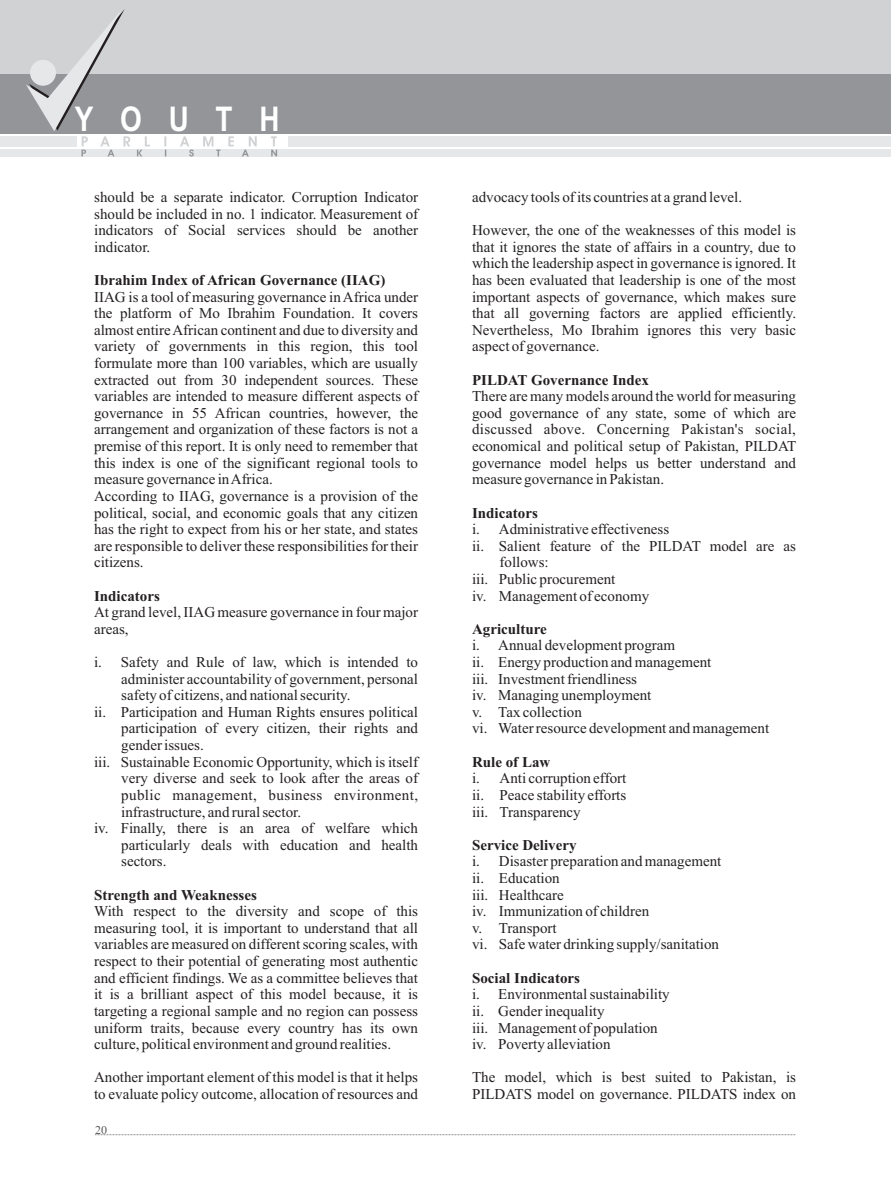
<style>
.page{position:relative;width:891px;height:1188px;background:#fff}
.page>*{position:absolute;margin:0;border:0;box-sizing:border-box;transform-origin:0 0}
.t1{font:700 34.05px "Arial Narrow";letter-spacing:.785em;color:#fff}
.t2{font:15px/16.6px "Times New Roman";color:#231f20}
.t3{font:700 15px "Times New Roman";color:#231f20}
.t4{font:15px "Times New Roman";letter-spacing:.03em;color:#231f20}
.t5{font:12px "Times New Roman";color:#57585a}
</style>
<div class="page">
<div style="left:1px;top:72px;width:890px;height:62px;background:#939598"></div>
<div style="left:288px;top:136px;width:603px;height:10px;background:#e6e7e9"></div>
<div style="left:0;top:149px;width:891px;height:8px;background:#e6e7e9"></div>
<div style="left:0;top:0;width:891px;height:73px;background:#d1d2d4"></div>
<svg style="left:26px;top:9px;width:251px;height:148px"></svg>
<div style="left:0;top:136px;width:76px;height:10px;background:#e6e7e9"></div>
<svg style="left:95px;top:1134px;width:701px;height:1px"></svg>
<h1 class="t1" style="left:75px;top:106px;width:206px">YOUTH</h1>
<p class="t2" style="left:94px;top:190px;width:326px;text-align:justify">should be a separate indicator. Corruption Indicator should be included in no. 1 indicator. Measurement of indicators of Social services should be another indicator.</p>
<p class="t3" style="left:94px;top:275px;width:293px">Ibrahim Index of African Governance (IIAG)</p>
<p class="t2" style="left:94px;top:290px;width:326px">IIAG is a tool of measuring governance in Africa under the platform of Mo Ibrahim Foundation. It covers almost entire African continent and due to diversity and variety of governments in this region, this tool formulate more than 100 variables, which are usually extracted out from 30 independent sources. These variables are intended to measure different aspects of governance in 55 African countries, however, the arrangement and organization of these factors is not a premise of this report. It is only need to remember that this index is one of the significant regional tools to measure governance in Africa.<br>According to IIAG, governance is a provision of the political, social, and economic goals that any citizen has the right to expect from his or her state, and states are responsible to deliver these responsibilities for their citizens.</p>
<p class="t3" style="left:94px;top:590px;width:67px">Indicators</p>
<p class="t2" style="left:94px;top:605px;width:326px">At grand level, IIAG measure governance in four major areas,</p>
<p class="t2" style="left:94px;top:655px;width:325px">i. Safety and Rule of law, which is intended to</p>
<p class="t2" style="left:121px;top:672px;width:298px">administer accountability of government, personal</p>
<p class="t2" style="left:121px;top:688px;width:231px">safety of citizens, and national security.</p>
<p class="t2" style="left:94px;top:705px;width:326px">ii. Participation and Human Rights ensures political</p>
<p class="t2" style="left:121px;top:722px;width:298px">participation of every citizen, their rights and</p>
<p class="t2" style="left:121px;top:738px;width:84px">gender issues.</p>
<p class="t2" style="left:94px;top:755px;width:326px">iii. Sustainable Economic Opportunity, which is itself</p>
<p class="t2" style="left:121px;top:771px;width:298px">very diverse and seek to look after the areas of</p>
<p class="t4" style="left:121px;top:790px;width:298px">public management, business environment,</p>
<p class="t2" style="left:121px;top:805px;width:182px">infrastructure, and rural sector.</p>
<p class="t2" style="left:94px;top:821px;width:325px">iv. Finally, there is an area of welfare which</p>
<p class="t2" style="left:121px;top:838px;width:298px">particularly deals with education and health</p>
<p class="t2" style="left:121px;top:854px;width:47px">sectors.</p>
<p class="t3" style="left:94px;top:889px;width:164px">Strength and Weaknesses</p>
<p class="t2" style="left:94px;top:904px;width:326px;text-align:justify">With respect to the diversity and scope of this measuring tool, it is important to understand that all variables are measured on different scoring scales, with respect to their potential of generating most authentic and efficient findings. We as a committee believes that it is a brilliant aspect of this model because, it is targeting a regional sample and no region can possess uniform traits, because every country has its own culture, political environment and ground realities.</p>
<p class="t2" style="left:94px;top:1070px;width:326px">Another important element of this model is that it helps to evaluate policy outcome, allocation of resources and</p>
<p class="t5" style="left:95px;top:1125px;width:13px">20</p>
<p class="t2" style="left:472px;top:190px;width:272px">advocacy tools of its countries at a grand level.</p>
<p class="t2" style="left:472px;top:223px;width:326px;text-align:justify">However, the one of the weaknesses of this model is that it ignores the state of affairs in a country, due to which the leadership aspect in governance is ignored. It has been evaluated that leadership is one of the most important aspects of governance, which makes sure that all governing factors are applied efficiently.<br>Nevertheless, Mo Ibrahim ignores this very basic aspect of governance.</p>
<p class="t3" style="left:472px;top:374px;width:178px">PILDAT Governance Index</p>
<p class="t2" style="left:472px;top:389px;width:326px;text-align:justify">There are many models around the world for measuring good governance of any state, some of which are discussed above. Concerning Pakistan's social, economical and political setup of Pakistan, PILDAT governance model helps us better understand and measure governance in Pakistan.</p>
<p class="t3" style="left:472px;top:507px;width:67px">Indicators</p>
<p class="t2" style="left:472px;top:522px;width:199px">i. Administrative effectiveness</p>
<p class="t2" style="left:472px;top:539px;width:325px">ii. Salient feature of the PILDAT model are as</p>
<p class="t2" style="left:500px;top:555px;width:51px">follows:</p>
<p class="t2" style="left:472px;top:572px;width:145px">iii. Public procurement</p>
<p class="t2" style="left:472px;top:589px;width:179px">iv. Management of economy</p>
<p class="t3" style="left:472px;top:624px;width:76px">Agriculture</p>
<p class="t2" style="left:472px;top:639px;width:299px">i. Annual development program<br>ii. Energy production and management<br>iii. Investment friendliness<br>iv. Managing unemployment<br>v. Tax collection<br>vi. Water resource development and management</p>
<p class="t3" style="left:472px;top:757px;width:80px">Rule of Law</p>
<p class="t2" style="left:472px;top:771px;width:156px;text-align:justify">i. Anti corruption effort ii. Peace stability efforts iii. Transparency</p>
<p class="t3" style="left:472px;top:840px;width:106px">Service Delivery</p>
<p class="t2" style="left:472px;top:854px;width:251px">i. Disaster preparation and management ii. Education<br>iii. Healthcare<br>iv. Immunization of children<br>v. Transport<br>vi. Safe water drinking supply/sanitation</p>
<p class="t3" style="left:472px;top:973px;width:109px">Social Indicators</p>
<p class="t2" style="left:472px;top:987px;width:199px">i. Environmental sustainability ii. Gender inequality<br>iii. Management of population iv. Poverty alleviation</p>
<p class="t2" style="left:472px;top:1070px;width:325px">The model, which is best suited to Pakistan, is<br>PILDATS model on governance. PILDATS index on</p>
</div>
